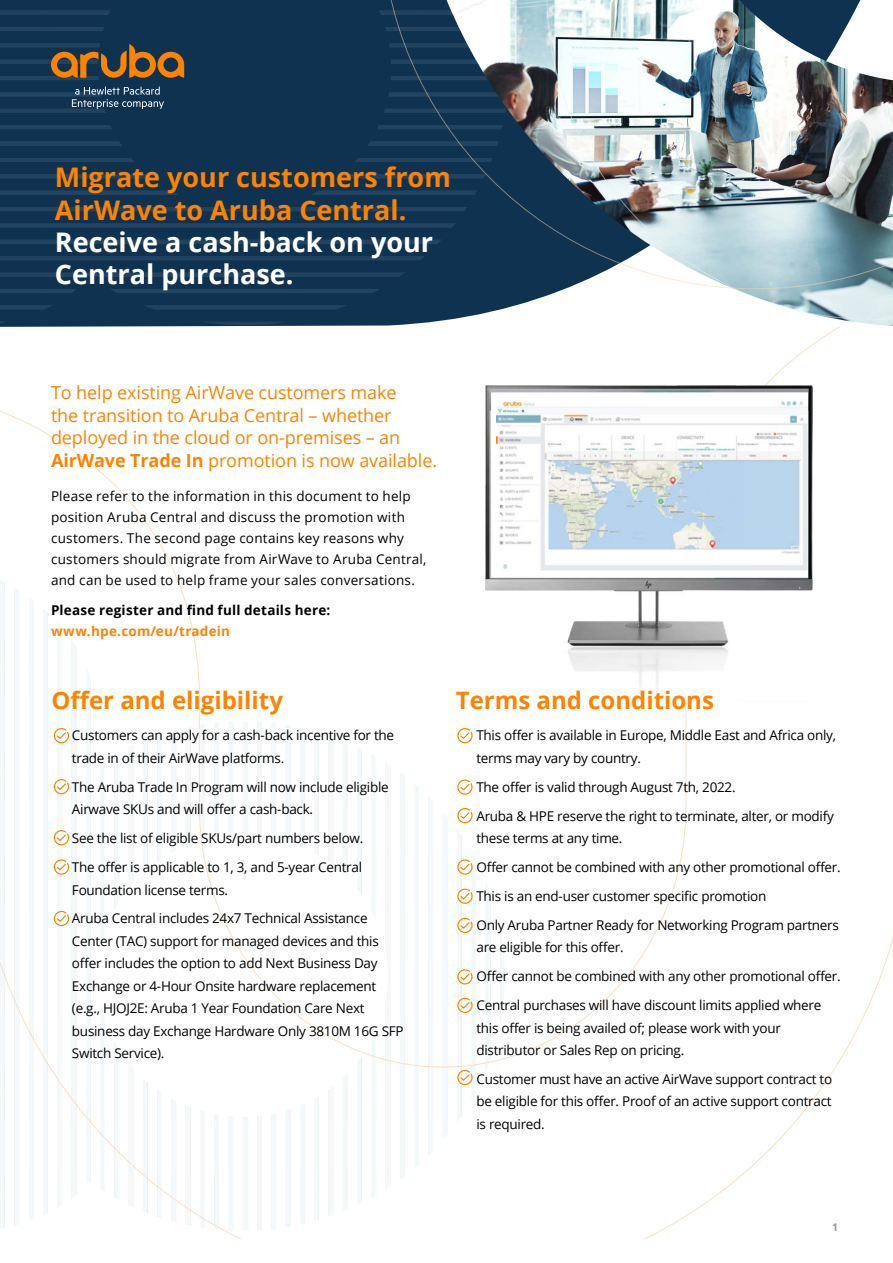
<style>
.page{position:relative;width:893px;height:1263px;background:#fff}
.page>*{position:absolute;margin:0;border:0;box-sizing:border-box;transform-origin:0 0}
.t1{font:700 27px/32.4px "Open Sans";color:#ff8300}
.t2{font:700 27px/32.4px "Open Sans";color:#fff}
.t3{font:700 24px "Open Sans";color:#ff8300}
.t4{font:18px/22.5px "Open Sans";letter-spacing:-.005em;color:#ff8300}
.t5{font:13.5px/22.5px "Open Sans";letter-spacing:-.02em;color:#000}
.t6{font:13.5px/21px "Open Sans";letter-spacing:.015em;color:#000}
.t7{font:700 13.5px "Open Sans";letter-spacing:.015em;color:#000}
.t8{font:700 13.5px "Open Sans";letter-spacing:.015em;color:#ff8300}
.t9{font:700 10.5px "Open Sans";color:#999899}
.s1{font-weight:700}
</style>
<div class="page">
<img style="left:0;top:579px;width:505px;height:652px">
<img style="left:0;top:0;width:447px;height:325px">
<img style="left:447px;top:289px;width:446px;height:37px">
<svg style="left:547px;top:289px;width:346px;height:31px"></svg>
<img style="left:381px;top:0;width:512px;height:289px">
<svg style="left:72px;top:87px;width:92px;height:22px;background:#3d5a72"></svg>
<svg style="left:51px;top:44px;width:133px;height:34px;background:#705331"></svg>
<img style="left:485px;top:385px;width:328px;height:317px">
<svg style="left:53px;top:727px;width:17px;height:17px"></svg>
<svg style="left:456px;top:727px;width:17px;height:17px"></svg>
<svg style="left:456px;top:778px;width:17px;height:18px"></svg>
<svg style="left:456px;top:807px;width:17px;height:17px"></svg>
<svg style="left:456px;top:858px;width:17px;height:18px"></svg>
<svg style="left:456px;top:888px;width:17px;height:17px"></svg>
<svg style="left:456px;top:917px;width:17px;height:17px"></svg>
<svg style="left:456px;top:968px;width:17px;height:17px"></svg>
<svg style="left:456px;top:997px;width:17px;height:17px"></svg>
<svg style="left:456px;top:1069px;width:17px;height:17px"></svg>
<svg style="left:53px;top:778px;width:17px;height:17px"></svg>
<svg style="left:53px;top:829px;width:17px;height:17px"></svg>
<svg style="left:53px;top:858px;width:17px;height:18px"></svg>
<svg style="left:53px;top:910px;width:17px;height:17px"></svg>
<h1 class="t1" style="left:55px;top:161px;width:397px">Migrate your customers from<br>AirWave to Aruba Central.</h1>
<h1 class="t2" style="left:55px;top:225px;width:380px">Receive a cash-back on your<br>Central purchase.</h1>
<h3 class="t4" style="left:51px;top:381px;width:388px">To help existing AirWave customers make<br>the transition to Aruba Central – whether deployed in the cloud or on-premises – an <span class="s1">AirWave Trade In</span> promotion is now available.</h3>
<p class="t6" style="left:51px;top:485px;width:377px">Please refer to the information in this document to help position Aruba Central and discuss the promotion with customers. The second page contains key reasons why customers should migrate from AirWave to Aruba Central, and can be used to help frame your sales conversations.</p>
<p class="t7" style="left:51px;top:601px;width:281px">Please register and find full details here:</p>
<p class="t8" style="left:51px;top:622px;width:181px">www.hpe.com/eu/tradein</p>
<h2 class="t3" style="left:51px;top:684px;width:233px">Offer and eligibility</h2>
<p class="t5" style="left:72px;top:724px;width:324px">Customers can apply for a cash-back incentive for the trade in of their AirWave platforms.</p>
<p class="t5" style="left:72px;top:775px;width:318px">The Aruba Trade In Program will now include eligible<br>Airwave SKUs and will offer a cash-back.</p>
<p class="t5" style="left:72px;top:823px;width:293px;line-height:29px">See the list of eligible SKUs/part numbers below.<br>The offer is applicable to 1, 3, and 5-year Central</p>
<p class="t5" style="left:72px;top:875px;width:297px;line-height:29px">Foundation license terms.<br>Aruba Central includes 24x7 Technical Assistance</p>
<p class="t5" style="left:72px;top:929px;width:333px">Center (TAC) support for managed devices and this offer includes the option to add Next Business Day Exchange or 4-Hour Onsite hardware replacement (e.g., HJOJ2E: Aruba 1 Year Foundation Care Next business day Exchange Hardware Only 3810M 16G SFP Switch Service).</p>
<h2 class="t3" style="left:456px;top:684px;width:260px">Terms and conditions</h2>
<p class="t5" style="left:476px;top:724px;width:361px">This offer is available in Europe, Middle East and Africa only, terms may vary by country.</p>
<p class="t5" style="left:476px;top:772px;width:359px;line-height:29px">The offer is valid through August 7th, 2022.<br>Aruba &amp; HPE reserve the right to terminate, alter, or modify</p>
<p class="t5" style="left:476px;top:823px;width:366px;line-height:29px">these terms at any time.<br>Offer cannot be combined with any other promotional offer.<br>This is an end-user customer specific promotion<br>Only Aruba Partner Ready for Networking Program partners</p>
<p class="t5" style="left:476px;top:932px;width:366px;line-height:29px">are eligible for this offer.<br>Offer cannot be combined with any other promotional offer.<br>Central purchases will have discount limits applied where</p>
<p class="t5" style="left:476px;top:1016px;width:306px">this offer is being availed of; please work with your distributor or Sales Rep on pricing.</p>
<p class="t5" style="left:476px;top:1067px;width:357px;text-align:justify">Customer must have an active AirWave support contract to be eligible for this offer. Proof of an active support contract is required.</p>
<p class="t9" style="left:832px;top:1219px;width:7px">1</p>
</div>
